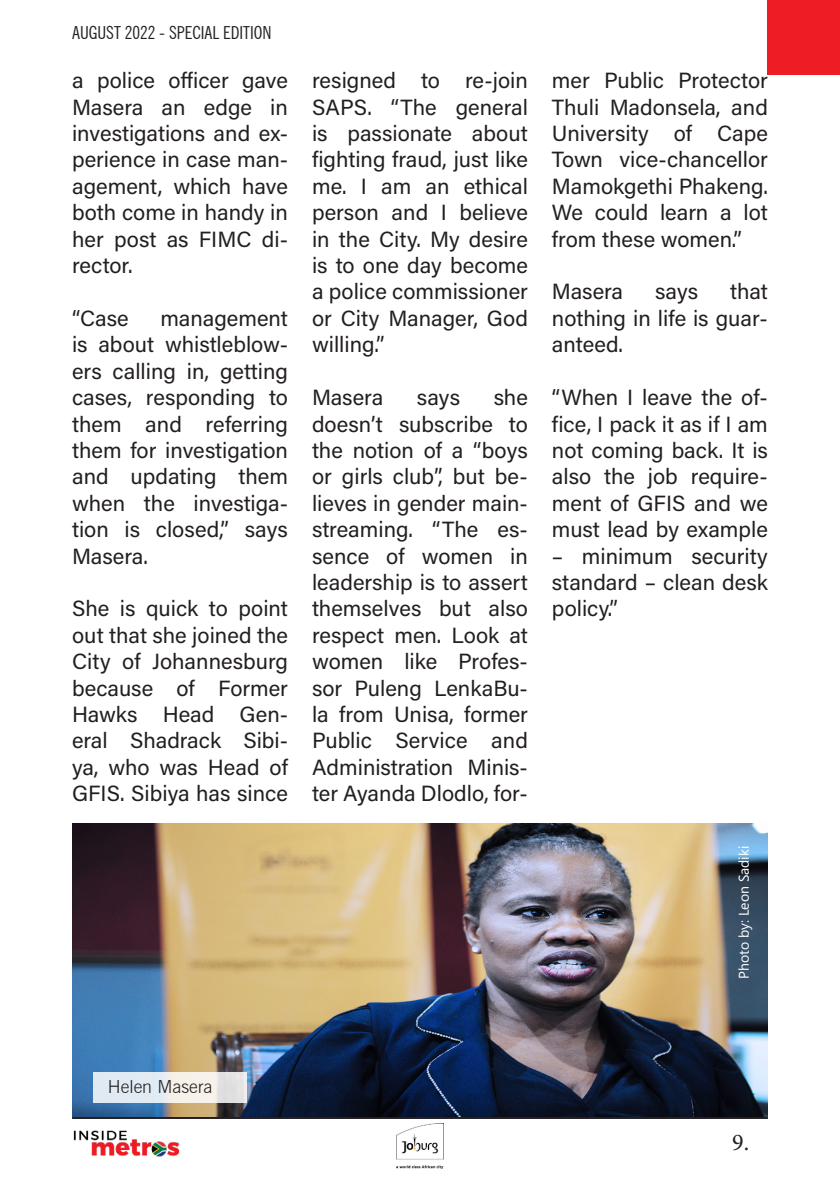
<style>
.page{position:relative;width:840px;height:1191px;background:#fff}
.page>*{position:absolute;margin:0;border:0;box-sizing:border-box;transform-origin:0 0}
.t1{font:24px "Minion Pro";color:#231f20}
.t2{font:22px/26.4px "Acumin Pro";color:#231f20;text-align:justify}
.t3{font:condensed 18px "News Gothic BT";color:#231f20}
.t4{font:300 18px "News Gothic BT";color:#231f20}
.t5{font:14px "Segoe UI";color:#fff}
</style>
<div class="page">
<hr style="left:72px;top:1117px;width:695px;height:2px;background:#231f20">
<img style="left:396px;top:1123px;width:47px;height:45px">
<img style="left:73px;top:1130px;width:107px;height:27px">
<img style="left:72px;top:823px;width:695px;height:294px">
<div style="left:767px;top:0;width:72px;height:75px;background:#ee1d23"></div>
<svg style="left:93px;top:1072px;width:153px;height:31px;background:#e8ebed"></svg>
<p class="t3" style="left:72px;top:22px;width:201px">AUGUST 2022 - SPECIAL EDITION</p>
<p class="t2" style="left:72px;top:66px;width:217px">a police officer gave Masera an edge in investigations and ex&shy;perience in case man&shy;agement, which have both come in handy in her post as FIMC di&shy;rector.</p>
<p class="t2" style="left:72px;top:304px;width:58px">“Case</p>
<p class="t2" style="left:72px;top:304px;width:217px;text-indent:88px">management is about whistleblow&shy;ers calling in, getting cases, responding to them and referring them for investigation and updating them when the investiga&shy;tion is closed,” says Masera.</p>
<p class="t2" style="left:72px;top:594px;width:217px">She is quick to point out that she joined the City of Johannesburg because of Former Hawks Head Gen&shy;eral Shadrack Sibi&shy;ya, who was Head of GFIS. Sibiya has since</p>
<p class="t2" style="left:312px;top:66px;width:217px">resigned to re-join SAPS. “The general is passionate about fighting fraud, just like me. I am an ethical person and I believe in the City. My desire is to one day become a police commissioner or City Manager, God willing.”</p>
<p class="t2" style="left:312px;top:383px;width:73px">Masera</p>
<p class="t2" style="left:416px;top:383px;width:45px">says</p>
<p class="t2" style="left:312px;top:383px;width:217px;text-indent:181px">she doesn’t subscribe to the notion of a “boys or girls club”, but be&shy;lieves in gender main&shy;streaming. “The es&shy;sence of women in leadership is to assert themselves but also respect men. Look at women like Profes&shy;sor Puleng LenkaBu&shy;la from Unisa, former Public Service and Administration Minis&shy;ter Ayanda Dlodlo, for-</p>
<p class="t2" style="left:551px;top:66px;width:217px">mer Public Protector Thuli Madonsela, and University of Cape Town vice-chancellor Mamokgethi Phakeng.<br>We could learn a lot from these women.”</p>
<p class="t2" style="left:551px;top:278px;width:73px">Masera</p>
<p class="t2" style="left:654px;top:278px;width:45px">says</p>
<p class="t2" style="left:551px;top:278px;width:217px;text-indent:178px">that nothing in life is guar&shy;anteed.</p>
<p class="t2" style="left:551px;top:383px;width:217px">“When I leave the of&shy;fice, I pack it as if I am not coming back. It is also the job require&shy;ment of GFIS and we must lead by example</p>
<p class="t2" style="left:551px;top:542px;width:217px">– minimum security standard – clean desk policy.”</p>
<p class="t5" style="left:730px;top:979px;width:135px;rotate:-90deg">Photo by: Leon Sadiki</p>
<p class="t4" style="left:108px;top:1076px;width:106px">Helen Masera</p>
<p class="t1" style="left:731px;top:1126px;width:18px">9.</p>
</div>
